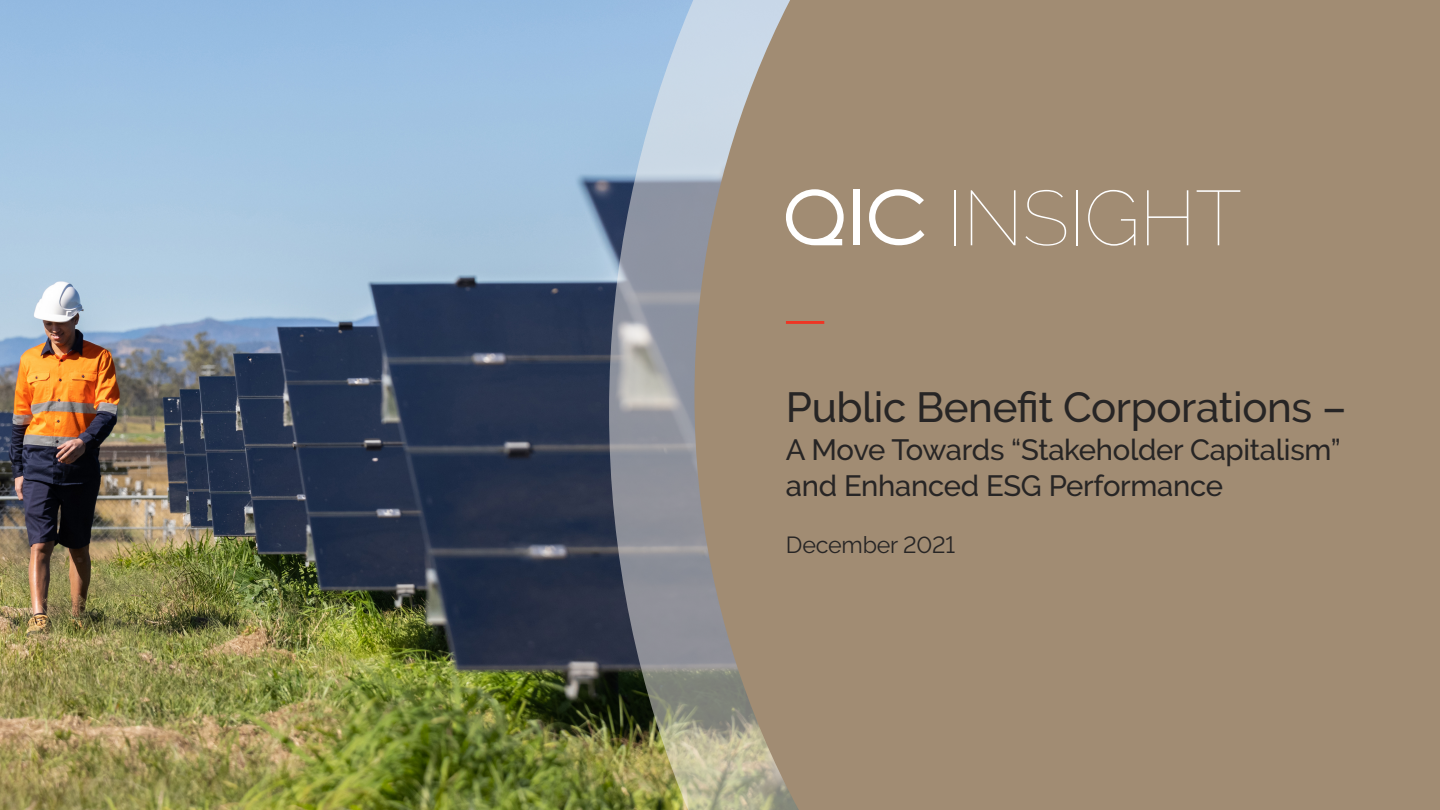
<style>
.page{position:relative;width:1440px;height:810px;background:#fff}
.page>*{position:absolute;margin:0;border:0;box-sizing:border-box;transform-origin:0 0}
.Cover_-_Title{font:100 77.47px "Raleway";letter-spacing:-.01em;color:#fff}
.Cover_-_Title-2{font:500 42px "Raleway";letter-spacing:-.01em;color:#272525}
.Cover_-_Title-3{font:500 29.25px/36px "Raleway";letter-spacing:-.01em;color:#272525}
.Cover_-_Title-4{font:23.25px "Raleway";letter-spacing:-.01em;color:#272525}
</style>
<div class="page">
<img style="left:0;top:0;width:609px;height:810px">
<svg style="left:609px;top:0;width:85px;height:810px;background:#869095"></svg>
<div style="left:694px;top:0;width:746px;height:810px;background:#a18c73"></div>
<hr style="left:786px;top:321px;width:38px;height:3px;background:#ee3524">
<div style="left:853px;top:189px;width:6px;height:56px;background:#fff"></div>
<svg style="left:869px;top:189px;width:55px;height:56px"></svg>
<svg style="left:786px;top:189px;width:58px;height:56px"></svg>
<p class="Cover_-_Title" style="left:947px;top:172px;width:296px">INSIGHT</p>
<p class="Cover_-_Title-2" style="left:786px;top:383px;width:562px">Public Benefit Corporations –</p>
<p class="Cover_-_Title-3" style="left:786px;top:432px;width:556px">A Move Towards “Stakeholder Capitalism” and Enhanced ESG Performance</p>
<p class="Cover_-_Title-4" style="left:786px;top:531px;width:171px">December 2021</p>
</div>
